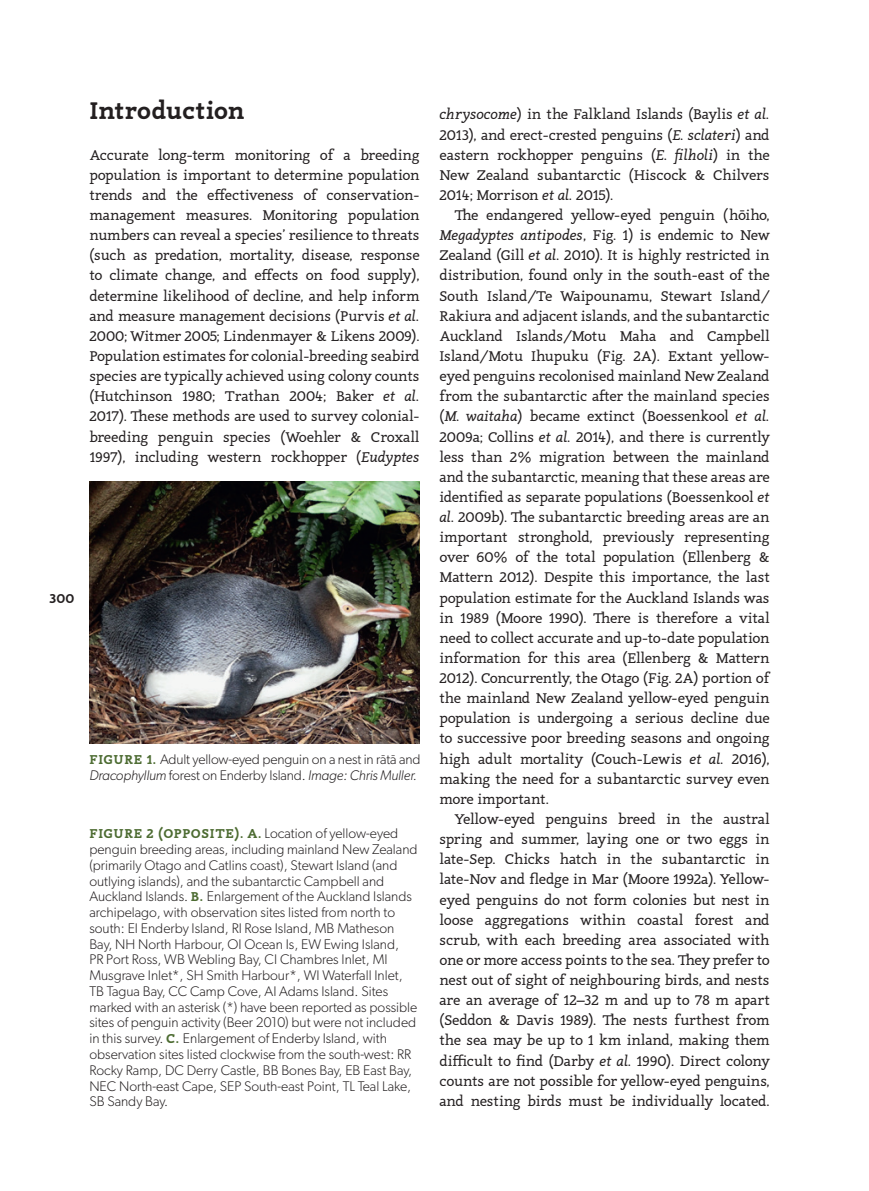
<style>
.page{position:relative;width:869px;height:1191px;background:#fff}
.page>*{position:absolute;margin:0;border:0;box-sizing:border-box;transform-origin:0 0}
.A_heading{font:700 24.5px "Canape Serif";letter-spacing:-.005em;color:#231f20}
.Body{font:14.35px/20.1px "Canape Serif";letter-spacing:-.025em;color:#231f20;text-align:justify}
.Body_First{font:14.35px/20.1px "Canape Serif";letter-spacing:-.01em;color:#231f20;text-align:justify}
.captions{font:300 14px/15.8px "Gibson";color:#231f20}
.running_heads{font:700 13.12px "Canape Serif";color:#231f20}
.s1{font-style:italic}
.s2{font-family:"Canape Serif";font-weight:700;font-size:13.12px;color:#4c6b31}
</style>
<div class="page">
<img style="left:89px;top:482px;width:330px;height:261px">
<p class="A_heading" style="left:89px;top:94px;width:157px">Introduction</p>
<p class="Body_First" style="left:89px;top:145px;width:332px">Accurate long-term monitoring of a breeding population is important to determine population trends and the effectiveness of conservation&shy;management measures. Monitoring population numbers can reveal a species’ resilience to threats (such as predation, mortality, disease, response to climate change, and effects on food supply), determine likelihood of decline, and help inform and measure management decisions (Purvis <span class="s1">et al.<br></span>2000; Witmer 2005; Lindenmayer &amp; Likens 2009).<br>Population estimates for colonial-breeding seabird species are typically achieved using colony counts (Hutchinson 1980; Trathan 2004; Baker <span class="s1">et al.<br></span>2017). These methods are used to survey colonial&shy;breeding penguin species (Woehler &amp; Croxall 1997), including western rockhopper (<span class="s1">Eudyptes</span></p>
<p class="running_heads" style="left:50px;top:590px;width:26px">300</p>
<p class="captions" style="left:89px;top:751px;width:332px"><span class="s2">FIGURE 1.</span> Adult yellow-eyed penguin on a nest in rātā and<br><span class="s1">Dracophyllum</span> forest on Enderby Island. <span class="s1">Image: Chris Muller.</span></p>
<p class="captions" style="left:89px;top:825px;width:329px"><span class="s2">FIGURE 2 (OPPOSITE). A.</span> Location of yellow-eyed penguin breeding areas, including mainland New Zealand (primarily Otago and Catlins coast), Stewart Island (and outlying islands), and the subantarctic Campbell and Auckland Islands. <span class="s2">B.</span> Enlargement of the Auckland Islands archipelago, with observation sites listed from north to south: EI Enderby Island, RI Rose Island, MB Matheson Bay, NH North Harbour, OI Ocean Is, EW Ewing Island,<br>PR Port Ross, WB Webling Bay, CI Chambres Inlet, MI Musgrave Inlet*, SH Smith Harbour*, WI Waterfall Inlet, TB Tagua Bay, CC Camp Cove, AI Adams Island. Sites marked with an asterisk (*) have been reported as possible sites of penguin activity (Beer 2010) but were not included in this survey. <span class="s2">C.</span> Enlargement of Enderby Island, with observation sites listed clockwise from the south-west: RR Rocky Ramp, DC Derry Castle, BB Bones Bay, EB East Bay, NEC North-east Cape, SEP South-east Point, TL Teal Lake, SB Sandy Bay.</p>
<p class="Body_First" style="left:439px;top:104px;width:332px"><span class="s1">chrysocome</span>) in the Falkland Islands (Baylis <span class="s1">et al.<br></span>2013), and erect-crested penguins (<span class="s1">E. sclateri</span>) and eastern rockhopper penguins (<span class="s1">E. filholi</span>) in the New Zealand subantarctic (Hiscock &amp; Chilvers 2014; Morrison <span class="s1">et al.</span> 2015).</p>
<p class="Body" style="left:439px;top:205px;width:332px;text-indent:15px">The endangered yellow-eyed penguin (hōiho, <span class="s1">Megadyptes antipodes</span>, Fig. 1) is endemic to New Zealand (Gill <span class="s1">et al.</span> 2010). It is highly restricted in distribution, found only in the south-east of the South Island/Te Waipounamu, Stewart Island/ Rakiura and adjacent islands, and the subantarctic Auckland Islands/Motu Maha and Campbell Island/Motu Ihupuku (Fig. 2A). Extant yellow&shy;eyed penguins recolonised mainland New Zealand from the subantarctic after the mainland species (<span class="s1">M. waitaha</span>) became extinct (Boessenkool <span class="s1">et al.<br></span>2009a; Collins <span class="s1">et al.</span> 2014), and there is currently less than 2% migration between the mainland and the subantarctic, meaning that these areas are identified as separate populations (Boessenkool <span class="s1">et al.</span> 2009b). The subantarctic breeding areas are an important stronghold, previously representing over 60% of the total population (Ellenberg &amp; Mattern 2012). Despite this importance, the last population estimate for the Auckland Islands was in 1989 (Moore 1990). There is therefore a vital need to collect accurate and up-to-date population information for this area (Ellenberg &amp; Mattern 2012). Concurrently, the Otago (Fig. 2A) portion of the mainland New Zealand yellow-eyed penguin population is undergoing a serious decline due to successive poor breeding seasons and ongoing high adult mortality (Couch-Lewis <span class="s1">et al.</span> 2016), making the need for a subantarctic survey even more important.</p>
<p class="Body" style="left:439px;top:809px;width:332px;text-indent:15px">Yellow-eyed penguins breed in the austral spring and summer, laying one or two eggs in late-Sep. Chicks hatch in the subantarctic in late-Nov and fledge in Mar (Moore 1992a). Yellow&shy;eyed penguins do not form colonies but nest in loose aggregations within coastal forest and scrub, with each breeding area associated with one or more access points to the sea. They prefer to nest out of sight of neighbouring birds, and nests are an average of 12–32 m and up to 78 m apart (Seddon &amp; Davis 1989). The nests furthest from the sea may be up to 1 km inland, making them difficult to find (Darby <span class="s1">et al.</span> 1990). Direct colony counts are not possible for yellow-eyed penguins, and nesting birds must be individually located.</p>
</div>
